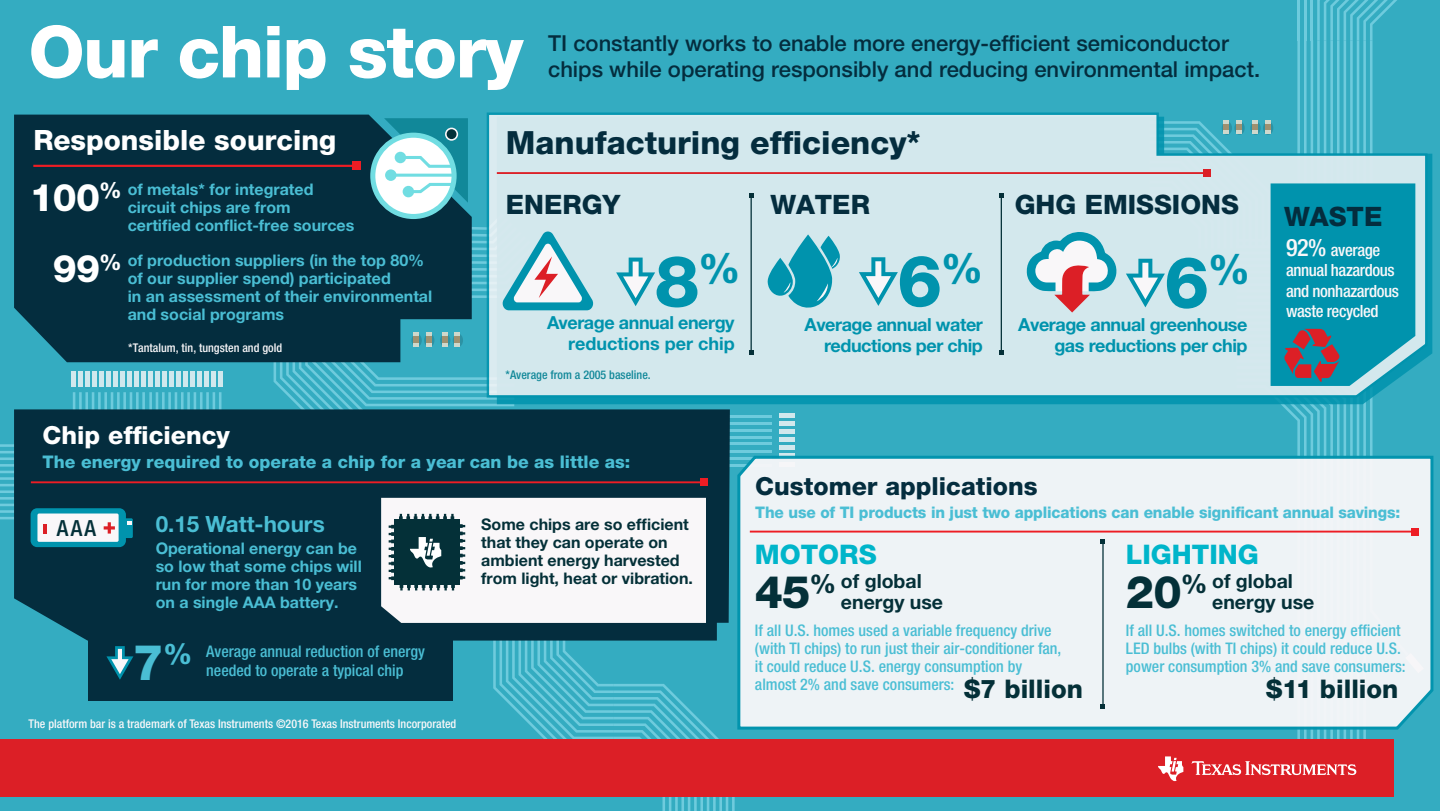
<style>
.page{position:relative;width:1440px;height:811px;background:#34acc1}
.page>*{position:absolute;margin:0;border:0;box-sizing:border-box;transform-origin:0 0}
.t1{font:800 72px "Helvetica Neue LT Std";letter-spacing:-.02em;color:#fff}
.t2{font:800 71.4px "Helvetica Neue LT Std";color:#0093ad}
.t3{font:800 45px "Helvetica Neue LT Std";color:#043038}
.t4{font:800 38px/71.6px "Helvetica Neue LT Std";color:#fff;text-align:right}
.t5{font:800 32px "Helvetica Neue LT Std";color:#042d3e}
.t6{font:800 28px "Helvetica Neue LT Std";color:#fff}
.t7{font:800 27px "Helvetica Neue LT Std";color:#00b5ca}
.t8{font:800 26.8px "Helvetica Neue LT Std";color:#042d3e}
.t9{font:800 25.6px "Helvetica Neue LT Std";color:#043038}
.t10{font:800 25px "Helvetica Neue LT Std";color:#042d3e}
.t11{font:800 25px "Helvetica Neue LT Std";color:#fff}
.t12{font:700 22.4px "Helvetica Neue LT Std";color:#4abed4}
.t13{font:500 condensed 22.2px "Helvetica Neue LT Std";color:#043038}
.t14{font:500 22px/26.4px "Helvetica Neue LT Std";color:#042d3e}
.t15{font:700 19.6px/21px "Helvetica Neue LT Std";color:#043038}
.t16{font:700 18px/21.6px "Helvetica Neue LT Std";letter-spacing:-.025em;color:#0093ad;text-align:right}
.t17{font:800 17.4px "Helvetica Neue LT Std";color:#4abed4}
.t18{font:500 condensed 16.8px/20.2px "Helvetica Neue LT Std";letter-spacing:-.025em;color:#f9f7f9}
.t19{font:500 condensed 16px/18px "Helvetica Neue LT Std";color:#4abed4}
.t20{font:700 16px/18px "Helvetica Neue LT Std";color:#4abed4}
.t21{font:700 16px/18px "Helvetica Neue LT Std";color:#043038}
.t22{font:800 16px "Helvetica Neue LT Std";letter-spacing:-.01em;color:#4abed4;scale:.96 1}
.t23{font:500 condensed 12px "Helvetica Neue LT Std";color:#f9f7f9}
.t24{font:500 condensed 12px "Helvetica Neue LT Std";color:#189}
.s1{font-size:24px}
.s2{font-weight:800;font-stretch:normal;font-size:49.2px}
</style>
<div class="page">
<hr style="left:714px;top:415px;width:58px;height:3px;background:#6ecbdd">
<hr style="left:721px;top:422px;width:51px;height:2px;background:#6ecbdd">
<hr style="left:721px;top:429px;width:51px;height:2px;background:#6ecbdd">
<hr style="left:721px;top:437px;width:51px;height:2px;background:#6ecbdd">
<hr style="left:721px;top:443px;width:51px;height:2px;background:#6ecbdd">
<hr style="left:721px;top:450px;width:51px;height:3px;background:#6ecbdd">
<hr style="left:721px;top:457px;width:51px;height:3px;background:#6ecbdd">
<hr style="left:722px;top:464px;width:50px;height:3px;background:#6ecbdd">
<div style="left:779px;top:413px;width:15px;height:5px;background:#d1e8ed"></div>
<div style="left:779px;top:421px;width:15px;height:5px;background:#d1e8ed"></div>
<div style="left:779px;top:429px;width:15px;height:5px;background:#d1e8ed"></div>
<hr style="left:779px;top:438px;width:15px;height:4px;background:#d1e8ed">
<hr style="left:779px;top:446px;width:15px;height:4px;background:#d1e8ed">
<svg style="left:779px;top:454px;width:15px;height:2px"></svg>
<svg style="left:493px;top:640px;width:242px;height:171px"></svg>
<div style="left:14px;top:115px;width:458px;height:210px;background:#042d3e"></div>
<hr style="left:33px;top:165px;width:324px;height:2px;background:#ed1d24">
<div style="left:352px;top:161px;width:9px;height:9px;background:#ed1d24"></div>
<svg style="left:373px;top:135px;width:81px;height:81px"></svg>
<div style="left:370px;top:133px;width:87px;height:86px;border:5px solid #71dde2;border-radius:50%"></div>
<svg style="left:384px;top:118px;width:84px;height:85px;background:#8fccd3"></svg>
<div style="left:403px;top:186px;width:11px;height:11px;background:#71dde2;border-radius:50%"></div>
<div style="left:487px;top:112px;width:941px;height:285px;background:#d3e8ed"></div>
<hr style="left:497px;top:172px;width:710px;height:2px;background:#dc1f26">
<div style="left:88px;top:614px;width:365px;height:87px;background:#042d3e"></div>
<div style="left:0;top:739px;width:1393px;height:57px;background:#dc1f26"></div>
<div style="left:57px;top:409px;width:673px;height:231px;background:#042d3e"></div>
<div style="left:700px;top:478px;width:8px;height:8px;background:#ed1d24"></div>
<svg style="left:106px;top:646px;width:27px;height:34px"></svg>
<svg style="left:0;top:325px;width:706px;height:298px;background:#4a7583"></svg>
<div style="left:737px;top:456px;width:696px;height:273px;background:#eef3f6"></div>
<hr style="left:750px;top:530px;width:665px;height:2px;background:#ed1d24">
<hr style="left:1102px;top:541px;width:2px;height:165px;background:#043038">
<svg style="left:1101px;top:704px;width:4px;height:4px"></svg>
<svg style="left:1101px;top:539px;width:4px;height:4px"></svg>
<hr style="left:751px;top:196px;width:1px;height:157px;background:#043038">
<svg style="left:749px;top:351px;width:4px;height:4px"></svg>
<svg style="left:749px;top:194px;width:4px;height:4px"></svg>
<hr style="left:1001px;top:196px;width:1px;height:157px;background:#043038">
<svg style="left:999px;top:351px;width:4px;height:4px"></svg>
<svg style="left:999px;top:194px;width:4px;height:4px"></svg>
<svg style="left:616px;top:257px;width:39px;height:49px;background:#a2d4de"></svg>
<svg style="left:859px;top:257px;width:39px;height:49px;background:#a2d4de"></svg>
<svg style="left:1126px;top:0;width:298px;height:781px"></svg>
<svg style="left:378px;top:214px;width:217px;height:96px;background:#5f8b98"></svg>
<svg style="left:767px;top:234px;width:73px;height:74px;background:#5bb7c8"></svg>
<svg style="left:1017px;top:232px;width:101px;height:80px;background:#b4c5cd"></svg>
<h1 class="t1" style="left:29px;top:9px;width:496px">Our chip story</h1>
<h3 class="t14" style="left:548px;top:30px;width:714px">TI constantly works to enable more energy-efficient semiconductor chips while operating responsibly and reducing environmental impact.</h3>
<h3 class="t6" style="left:33px;top:124px;width:304px">Responsible sourcing</h3>
<h3 class="t4" style="left:30px;top:161px;width:94px">100<sup>%<br></sup>99<sup>%</sup></h3>
<p class="t20" style="left:128px;top:179px;width:228px">of metals* for integrated circuit chips are from certified conflict-free sources</p>
<p class="t20" style="left:128px;top:251px;width:306px">of production suppliers (in the top 80% of our supplier spend) participated<br>in an assessment of their environmental and social programs</p>
<p class="t23" style="left:128px;top:340px;width:155px">*Tantalum, tin, tungsten and gold</p>
<h3 class="t11" style="left:43px;top:420px;width:189px">Chip efficiency</h3>
<h3 class="t5" style="left:506px;top:123px;width:416px">Manufacturing efficiency*</h3>
<h3 class="t8" style="left:506px;top:188px;width:116px">ENERGY</h3>
<h3 class="t8" style="left:770px;top:188px;width:101px">WATER</h3>
<h3 class="t8" style="left:1015px;top:188px;width:226px">GHG EMISSIONS</h3>
<h2 class="t2" style="left:655px;top:239px;width:87px">8<sup>%</sup></h2>
<h2 class="t2" style="left:897px;top:239px;width:87px">6<sup>%</sup></h2>
<h2 class="t2" style="left:1164px;top:240px;width:87px">6<sup>%</sup></h2>
<p class="t16" style="left:547px;top:311px;width:189px">Average annual energy reductions per chip</p>
<p class="t24" style="left:506px;top:367px;width:147px">*Average from a 2005 baseline.</p>
<p class="t16" style="left:804px;top:313px;width:180px">Average annual water reductions per chip</p>
<p class="t16" style="left:1018px;top:313px;width:231px">Average annual greenhouse gas reductions per chip</p>
<p class="t17" style="left:43px;top:452px;width:589px">The energy required to operate a chip for a year can be as little as:</p>
<h3 class="t8" style="left:1284px;top:200px;width:100px">WASTE</h3>
<p class="t18" style="left:1286px;top:240px;width:114px"><span class="s1">92%</span> average annual hazardous and nonhazardous waste recycled</p>
<h3 class="t13" style="left:57px;top:514px;width:41px">AAA</h3>
<h3 class="t12" style="left:156px;top:510px;width:171px">0.15 Watt-hours</h3>
<p class="t20" style="left:156px;top:539px;width:208px">Operational energy can be so low that some chips will run for more than 10 years on a single AAA battery.</p>
<p class="t19" style="left:133px;top:641px;width:294px;line-height:19.2px;text-indent:73px">Average annual reduction of energy<br><span class="s2">7</span><sup>%</sup> needed to operate a typical chip</p>
<p class="t23" style="left:29px;top:716px;width:429px">The platform bar is a trademark of Texas Instruments ©2016 Texas Instruments Incorporated</p>
<p class="t21" style="left:481px;top:515px;width:213px">Some chips are so efficient that they can operate on ambient energy harvested from light, heat or vibration.</p>
<h3 class="t10" style="left:755px;top:471px;width:284px">Customer applications</h3>
<p class="t22" style="left:755px;top:502px;width:673px">The use of TI products in just two applications can enable significant annual savings:</p>
<h3 class="t7" style="left:755px;top:538px;width:124px">MOTORS</h3>
<p class="t15" style="left:841px;top:570px;width:104px">of global energy use</p>
<h3 class="t3" style="left:1126px;top:565px;width:83px">20<sup>%</sup></h3>
<h3 class="t7" style="left:1126px;top:538px;width:135px">LIGHTING</h3>
<p class="t15" style="left:1212px;top:570px;width:104px">of global energy use</p>
<h3 class="t3" style="left:755px;top:565px;width:83px">45<sup>%</sup></h3>
<p class="t19" style="left:755px;top:621px;width:308px">If all U.S. homes used a variable frequency drive (with TI chips) to run just their air-conditioner fan, it could reduce U.S. energy consumption by almost 2% and save consumers:</p>
<p class="t19" style="left:1126px;top:621px;width:281px">If all U.S. homes switched to energy efficient<br>LED bulbs (with TI chips) it could reduce U.S. power consumption 3% and save consumers:</p>
<h3 class="t9" style="left:964px;top:673px;width:120px">$7 billion</h3>
<h3 class="t9" style="left:1266px;top:673px;width:134px">$11 billion</h3>
</div>
